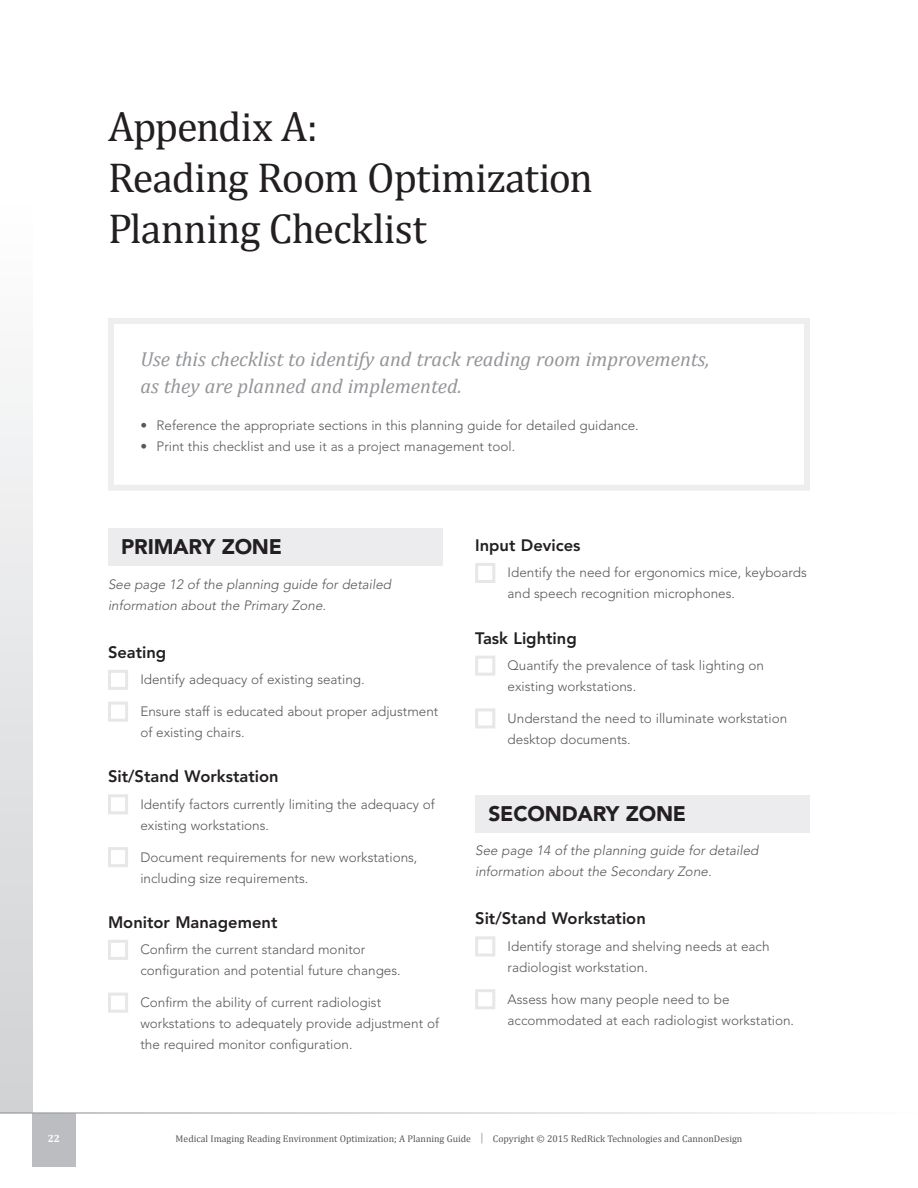
<style>
.page{position:relative;width:918px;height:1188px;background:#fff}
.page>*{position:absolute;margin:0;border:0;box-sizing:border-box;transform-origin:0 0}
.Page_Heading{font:42px/51px "Cambria";letter-spacing:-.02em;color:#231f20}
.t1{font:900 21px "Avenir LT Std";letter-spacing:-.01em;color:#231f20}
.Subheading_Tertiary{font:italic 20.25px/27px "Cambria";color:#939598}
.t2{font:800 16.5px "Avenir LT Std";color:#231f20}
.t3{font:300 13.5px/21px "Avenir LT Std";color:#57585a}
.t4{font:italic 300 13.5px/21px "Avenir LT Std";color:#57585a}
.t5{font:700 10.5px "Cambria";color:#fff}
.t6{font:9.75px "Cambria";color:#57585a}
.s1{font-size:11.7px;color:#939598}
</style>
<div class="page">
<div style="left:0;top:0;width:32px;height:1112px;background:linear-gradient(to bottom,#fff,#d1d2d5)"></div>
<div style="left:32px;top:1113px;width:44px;height:53px;background:#bcbdc0"></div>
<hr style="left:0;top:1112px;width:918px;height:2px;background:#fff">
<div style="left:108px;top:528px;width:335px;height:38px;background:#ececee"></div>
<div style="left:475px;top:795px;width:335px;height:37px;background:#ececee"></div>
<div style="left:108px;top:670px;width:20px;height:20px;background:#fff;border:3px solid #e6e7e9"></div>
<div style="left:108px;top:702px;width:20px;height:20px;background:#fff;border:3px solid #e6e7e9"></div>
<div style="left:108px;top:794px;width:20px;height:20px;background:#fff;border:3px solid #e6e7e9"></div>
<div style="left:108px;top:847px;width:20px;height:20px;background:#fff;border:3px solid #e6e7e9"></div>
<div style="left:108px;top:940px;width:20px;height:20px;background:#fff;border:3px solid #e6e7e9"></div>
<div style="left:108px;top:993px;width:20px;height:20px;background:#fff;border:3px solid #e6e7e9"></div>
<div style="left:475px;top:563px;width:20px;height:20px;background:#fff;border:3px solid #e6e7e9"></div>
<div style="left:475px;top:656px;width:20px;height:20px;background:#fff;border:3px solid #e6e7e9"></div>
<div style="left:475px;top:708px;width:20px;height:20px;background:#fff;border:3px solid #e6e7e9"></div>
<div style="left:475px;top:936px;width:20px;height:20px;background:#fff;border:3px solid #e6e7e9"></div>
<div style="left:475px;top:989px;width:20px;height:20px;background:#fff;border:3px solid #e6e7e9"></div>
<div style="left:108px;top:318px;width:702px;height:173px;border:6px solid #eeeeef"></div>
<p class="Page_Heading" style="left:108px;top:101px;width:487px">Appendix A:<br>Reading Room Optimization<br>Planning Checklist</p>
<p class="Subheading_Tertiary" style="left:140px;top:345px;width:571px">Use this checklist to identify and track reading room improvements, as they are planned and implemented.</p>
<p class="t3" style="left:140px;top:415px;width:500px">• Reference the appropriate sections in this planning guide for detailed guidance.</p>
<p class="t3" style="left:140px;top:436px;width:376px">• Print this checklist and use it as a project management tool.</p>
<p class="t1" style="left:121px;top:534px;width:162px">PRIMARY ZONE</p>
<p class="t4" style="left:108px;top:574px;width:285px">See page 12 of the planning guide for detailed information about the Primary Zone.</p>
<p class="t2" style="left:108px;top:642px;width:60px">Seating</p>
<p class="t3" style="left:140px;top:669px;width:226px">Identify adequacy of existing seating.</p>
<p class="t3" style="left:140px;top:701px;width:299px">Ensure staff is educated about proper adjustment of existing chairs.</p>
<p class="t2" style="left:108px;top:767px;width:172px">Sit/Stand Workstation</p>
<p class="t3" style="left:140px;top:794px;width:296px">Identify factors currently limiting the adequacy of existing workstations.</p>
<p class="t3" style="left:140px;top:846px;width:279px">Document requirements for new workstations, including size requirements.</p>
<p class="t2" style="left:108px;top:912px;width:171px">Monitor Management</p>
<p class="t3" style="left:140px;top:939px;width:262px">Confirm the current standard monitor configuration and potential future changes.</p>
<p class="t3" style="left:140px;top:992px;width:300px">Confirm the ability of current radiologist workstations to adequately provide adjustment of the required monitor configuration.</p>
<p class="t2" style="left:475px;top:535px;width:107px">Input Devices</p>
<p class="t3" style="left:508px;top:562px;width:301px">Identify the need for ergonomics mice, keyboards and speech recognition microphones.</p>
<p class="t2" style="left:475px;top:628px;width:103px">Task Lighting</p>
<p class="t3" style="left:508px;top:655px;width:258px">Quantify the prevalence of task lighting on existing workstations.</p>
<p class="t3" style="left:508px;top:708px;width:281px">Understand the need to illuminate workstation desktop documents.</p>
<p class="t1" style="left:488px;top:801px;width:199px">SECONDARY ZONE</p>
<p class="t4" style="left:475px;top:841px;width:285px">See page 14 of the planning guide for detailed information about the Secondary Zone.</p>
<p class="t2" style="left:475px;top:909px;width:172px">Sit/Stand Workstation</p>
<p class="t3" style="left:508px;top:936px;width:263px">Identify storage and shelving needs at each radiologist workstation.</p>
<p class="t3" style="left:508px;top:989px;width:288px">Assess how many people need to be accommodated at each radiologist workstation.</p>
<p class="t5" style="left:48px;top:1131px;width:14px">22</p>
<p class="t6" style="left:176px;top:1133px;width:568px">Medical Imaging Reading Environment Optimization; A Planning Guide <span class="s1">|</span> Copyright © 2015 RedRick Technologies and CannonDesign</p>
</div>
